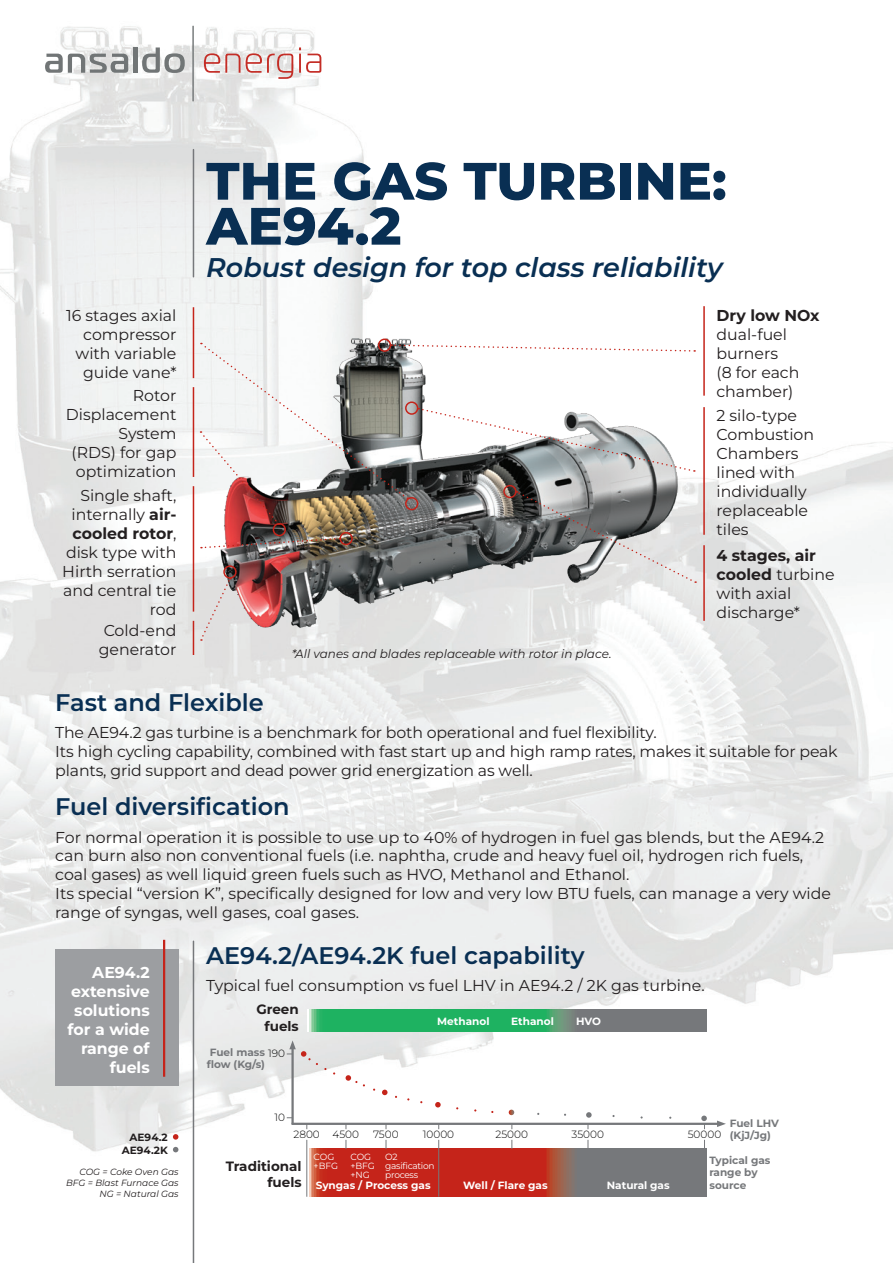
<style>
.page{position:relative;width:893px;height:1263px;background:#fff}
.page>*{position:absolute;margin:0;border:0;box-sizing:border-box;transform-origin:0 0}
.t1{font:800 52.5px/45px "Montserrat";color:#092f53}
.t2{font:italic 600 27px "Montserrat";color:#092f53}
.t3{font:600 24px "Montserrat";color:#092f53}
.t4{font:15.75px/18.9px "Montserrat";color:#231f20}
.t5{font:700 15.75px/18.9px "Montserrat";color:#fff;text-align:right}
.t6{font:700 15.75px "Montserrat";color:#231f20}
.t7{font:700 13.5px/16.2px "Montserrat";color:#231f20;text-align:right}
.t8{font:italic 12px "Montserrat";color:#231f20}
.t9{font:700 10.5px "Montserrat";color:#fff}
.t10{font:700 10.5px/12.6px "Montserrat";color:#76787b}
.t11{font:300 10.5px "Montserrat";color:#000}
.t12{font:700 10.5px/12.6px "Montserrat";color:#231f20;text-align:right}
.t13{font:italic 9px/10.8px "Montserrat";color:#231f20;text-align:right}
.t14{font:9px/9px "Montserrat";letter-spacing:-.03em;color:#fff}
.s1{font-weight:700}
</style>
<div class="page">
<img style="left:0;top:25px;width:893px;height:1238px">
<svg style="left:204px;top:53px;width:89px;height:26px"></svg>
<svg style="left:299px;top:47px;width:22px;height:26px"></svg>
<svg style="left:45px;top:54px;width:83px;height:19px"></svg>
<div style="left:133px;top:47px;width:5px;height:26px;background:#717576"></div>
<svg style="left:142px;top:47px;width:43px;height:26px"></svg>
<hr style="left:192px;top:26px;width:2px;height:75px;background:#717576">
<hr style="left:193px;top:150px;width:1px;height:127px;background:#76787b">
<hr style="left:193px;top:941px;width:1px;height:322px;background:#76787b">
<img style="left:213px;top:319px;width:481px;height:327px">
<hr style="left:193px;top:387px;width:1px;height:90px;background:#c5241a">
<hr style="left:193px;top:307px;width:1px;height:71px;background:#c5241a">
<hr style="left:703px;top:306px;width:2px;height:90px;background:#c5241a">
<hr style="left:193px;top:621px;width:1px;height:34px;background:#c5241a">
<hr style="left:703px;top:545px;width:2px;height:76px;background:#c5241a">
<hr style="left:703px;top:407px;width:2px;height:128px;background:#c5241a">
<hr style="left:193px;top:486px;width:1px;height:126px;background:#c5241a">
<div style="left:378px;top:338px;width:13px;height:14px;border:2px solid #c5241a;border-radius:50%"></div>
<svg style="left:200px;top:343px;width:496px;height:298px"></svg>
<svg style="left:173px;top:1134px;width:5px;height:5px"></svg>
<svg style="left:173px;top:1147px;width:5px;height:5px"></svg>
<svg style="left:307px;top:1009px;width:399px;height:22px;background:#439e6d"></svg>
<svg style="left:308px;top:1149px;width:398px;height:48px;background:#a8463f"></svg>
<hr style="left:292px;top:1123px;width:426px;height:2px;background:#76787b">
<svg style="left:717px;top:1120px;width:9px;height:7px"></svg>
<hr style="left:291px;top:1048px;width:3px;height:76px;background:#76787b">
<hr style="left:307px;top:1140px;width:1px;height:57px;background:#76787b">
<hr style="left:438px;top:1140px;width:1px;height:57px;background:#76787b">
<svg style="left:287px;top:1040px;width:31px;height:25px"></svg>
<svg style="left:346px;top:1075px;width:11px;height:8px"></svg>
<svg style="left:382px;top:1090px;width:5px;height:5px"></svg>
<svg style="left:435px;top:1102px;width:6px;height:5px"></svg>
<svg style="left:586px;top:1112px;width:6px;height:17px"></svg>
<svg style="left:701px;top:1115px;width:6px;height:14px"></svg>
<svg style="left:509px;top:1109px;width:5px;height:6px"></svg>
<div style="left:55px;top:949px;width:124px;height:137px;background:#9c9ea1"></div>
<hr style="left:163px;top:940px;width:2px;height:137px;background:#c5241a">
<h1 class="t1" style="left:206px;top:157px;width:522px">THE GAS TURBINE:<br>AE94.2</h1>
<h2 class="t2" style="left:206px;top:249px;width:518px">Robust design for top class reliability</h2>
<p class="t4" style="left:66px;top:306px;width:112px;text-align:right">16 stages axial compressor with variable guide vane*</p>
<p class="t6" style="left:716px;top:305px;width:105px">Dry low NOx</p>
<p class="t4" style="left:716px;top:325px;width:84px">dual-fuel burners<br>(8 for each chamber)</p>
<p class="t4" style="left:66px;top:386px;width:112px;text-align:right">Rotor<br>Displacement<br>System<br>(RDS) for gap optimization</p>
<p class="t4" style="left:716px;top:406px;width:99px">2 silo-type<br>Combustion<br>Chambers lined with individually replaceable tiles</p>
<p class="t4" style="left:62px;top:486px;width:116px;text-align:right">Single shaft, internally <span class="s1">air&shy;cooled rotor</span>, disk type with<br>Hirth serration and central tie rod</p>
<p class="t4" style="left:716px;top:546px;width:120px"><span class="s1">4 stages, air cooled</span> turbine with axial discharge*</p>
<p class="t4" style="left:99px;top:621px;width:79px;text-align:center">Cold-end generator</p>
<p class="t8" style="left:292px;top:645px;width:321px">*All vanes and blades replaceable with rotor in place.</p>
<h3 class="t3" style="left:55px;top:686px;width:210px">Fast and Flexible</h3>
<p class="t4" style="left:55px;top:723px;width:784px">The AE94.2 gas turbine is a benchmark for both operational and fuel flexibility.<br>Its high cycling capability, combined with fast start up and high ramp rates, makes it suitable for peak plants, grid support and dead power grid energization as well.</p>
<h3 class="t3" style="left:55px;top:791px;width:236px">Fuel diversification</h3>
<p class="t4" style="left:55px;top:827px;width:777px">For normal operation it is possible to use up to 40% of hydrogen in fuel gas blends, but the AE94.2 can burn also non conventional fuels (i.e. naphtha, crude and heavy fuel oil, hydrogen rich fuels, coal gases) as well liquid green fuels such as HVO, Methanol and Ethanol.<br>Its special “version K”, specifically designed for low and very low BTU fuels, can manage a very wide range of syngas, well gases, coal gases.</p>
<p class="t5" style="left:68px;top:963px;width:84px">AE94.2 extensive solutions for a wide range of fuels</p>
<p class="t12" style="left:122px;top:1131px;width:48px">AE94.2<br>AE94.2K</p>
<p class="t13" style="left:66px;top:1166px;width:114px">COG = Coke Oven Gas<br>BFG = Blast Furnace Gas<br>NG = Natural Gas</p>
<h3 class="t3" style="left:206px;top:939px;width:380px">AE94.2/AE94.2K fuel capability</h3>
<p class="t4" style="left:206px;top:976px;width:500px">Typical fuel consumption vs fuel LHV in AE94.2 / 2K gas turbine.</p>
<p class="t7" style="left:256px;top:1001px;width:44px">Green fuels</p>
<p class="t10" style="left:207px;top:1045px;width:60px">Fuel mass flow (Kg/s)</p>
<p class="t11" style="left:268px;top:1046px;width:18px">190</p>
<p class="t9" style="left:437px;top:1014px;width:54px">Methanol</p>
<p class="t9" style="left:511px;top:1014px;width:44px">Ethanol</p>
<p class="t9" style="left:576px;top:1014px;width:26px">HVO</p>
<p class="t11" style="left:275px;top:1110px;width:12px">10</p>
<p class="t11" style="left:293px;top:1127px;width:67px">2800 4500</p>
<p class="t11" style="left:373px;top:1127px;width:27px">7500</p>
<p class="t11" style="left:423px;top:1127px;width:33px">10000</p>
<p class="t11" style="left:495px;top:1127px;width:34px">25000</p>
<p class="t11" style="left:572px;top:1127px;width:34px">35000</p>
<p class="t11" style="left:688px;top:1127px;width:35px">50000</p>
<p class="t10" style="left:730px;top:1116px;width:51px">Fuel LHV (KjJ/Jg)</p>
<p class="t14" style="left:314px;top:1152px;width:26px">COG +BFG</p>
<p class="t14" style="left:350px;top:1152px;width:26px">COG +BFG +NG</p>
<p class="t14" style="left:385px;top:1152px;width:51px">O2 gasification process</p>
<p class="t7" style="left:226px;top:1158px;width:77px">Traditional fuels</p>
<p class="t10" style="left:709px;top:1153px;width:63px">Typical gas range by</p>
<p class="t9" style="left:316px;top:1178px;width:116px">Syngas / Process gas</p>
<p class="t9" style="left:463px;top:1178px;width:86px">Well / Flare gas</p>
<p class="t9" style="left:607px;top:1178px;width:64px">Natural gas</p>
<p class="t10" style="left:709px;top:1179px;width:38px">source</p>
</div>
